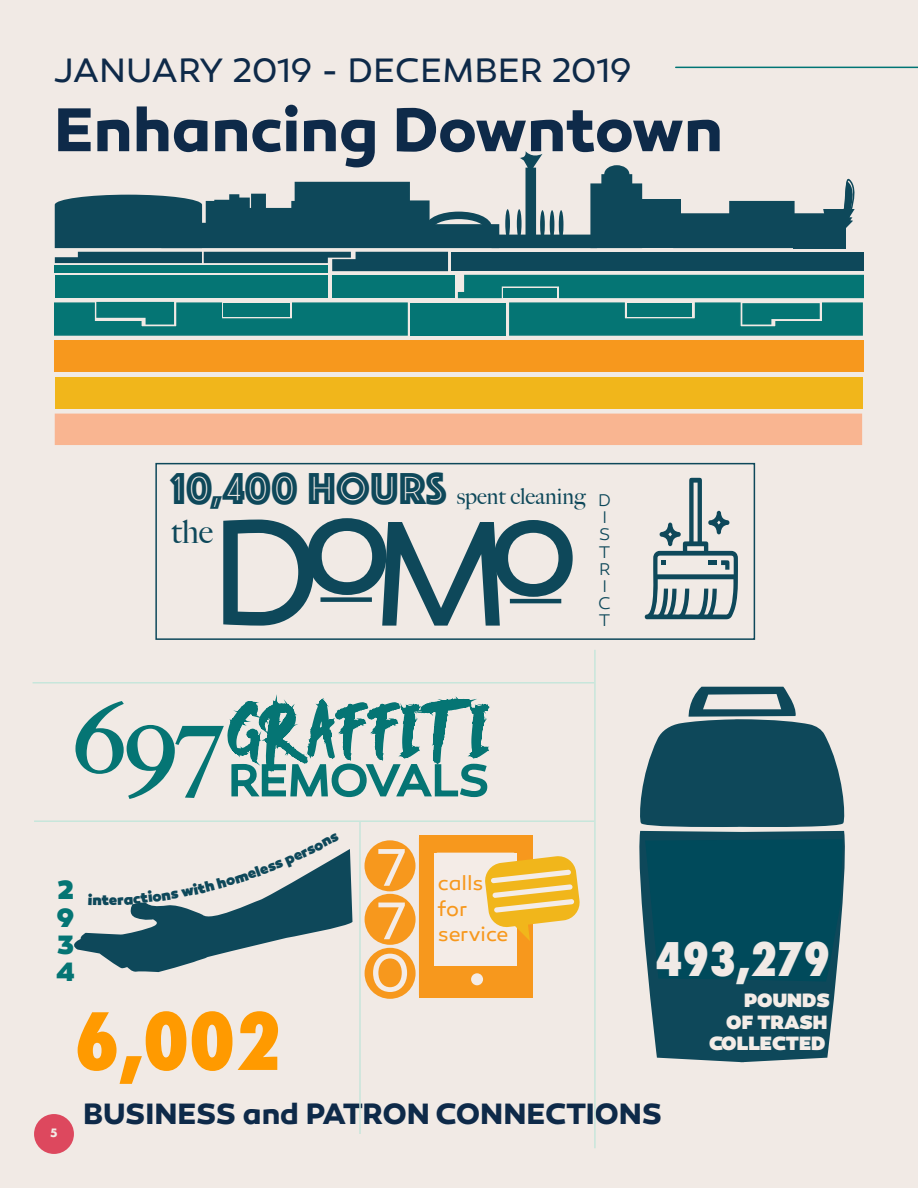
<style>
.page{position:relative;width:918px;height:1188px;background:#f1eae5}
.page>*{position:absolute;margin:0;border:0;box-sizing:border-box;transform-origin:0 0}
.t1{font:152.4px "Canaro";color:#0e485a}
.t2{font:900 82.65px "Canaro";color:#f4ece7}
.t3{font:800 condensed 76.5px "Futura";color:#ff9a00}
.t4{font:700 63px "Canaro";letter-spacing:-.005em;color:#0e2a49}
.t5{font:56.85px "HONGKONG";color:#057574}
.t6{font:54px/52.7px "Canaro";color:#f4ece7;text-align:justify}
.t7{font:800 condensed 45px "Futura";color:#f0eae6}
.t8{font:44.25px "Canaro";letter-spacing:-.005em;color:#057574}
.t9{font:34.5px "Canaro";letter-spacing:-.01em;color:#0e2a49}
.t10{font:500 32.7px "Big Caslon";color:#0e485a}
.t11{font:700 30px "Canaro";letter-spacing:-.005em;color:#0e2a49}
.t12{font:900 27.15px/27.2px "Canaro";color:#057574;text-align:justify}
.t13{font:500 22.35px "Big Caslon";color:#0e485a}
.t14{font:21px/25.2px "Canaro";color:#f7981d}
.t15{font:900 19.65px/21.5px "Canaro";color:#f4ece7;text-align:right}
.t16{font:300 17.25px/17.2px "Canaro";color:#0e485a}
.t17{font:700 11.25px "Futura";color:#f2ece6}
.s1{font-family:"Phosphate Inline";font-weight:400;font-size:46.35px}
</style>
<div class="page">
<div style="left:55px;top:414px;width:807px;height:31px;background:#f9b591"></div>
<div style="left:55px;top:340px;width:809px;height:32px;background:#f7981d"></div>
<div style="left:55px;top:377px;width:808px;height:32px;background:#f1b61b"></div>
<svg style="left:53px;top:151px;width:811px;height:185px;background:#5a8e92"></svg>
<div style="left:320px;top:597px;width:52px;height:5px;background:#0e485a"></div>
<hr style="left:510px;top:599px;width:51px;height:4px;background:#0e485a">
<div style="left:155px;top:463px;width:600px;height:177px;border:2px solid #0e485a"></div>
<svg style="left:645px;top:478px;width:93px;height:141px;background:#b6c0c1"></svg>
<div style="left:364px;top:840px;width:52px;height:51px;background:#f7981d;border-radius:50%"></div>
<div style="left:365px;top:894px;width:51px;height:51px;background:#f7981d;border-radius:50%"></div>
<div style="left:365px;top:948px;width:51px;height:51px;background:#f7981d;border-radius:50%"></div>
<svg style="left:419px;top:835px;width:162px;height:163px;background:#f3c885"></svg>
<div style="left:471px;top:973px;width:12px;height:12px;background:#f4ece7;border-radius:50%"></div>
<hr style="left:676px;top:67px;width:242px;height:1px;background:#007574">
<svg style="left:635px;top:831px;width:214px;height:231px;background:#466f7c"></svg>
<svg style="left:638px;top:687px;width:208px;height:140px;background:#49727e"></svg>
<svg style="left:74px;top:688px;width:416px;height:122px;background:#bed1cc"></svg>
<hr style="left:594px;top:650px;width:2px;height:498px;background:#c7e6db">
<hr style="left:33px;top:682px;width:561px;height:2px;background:#c7e6db">
<hr style="left:34px;top:820px;width:560px;height:2px;background:#c7e6db">
<hr style="left:359px;top:822px;width:2px;height:312px;background:#c7e6db">
<svg style="left:645px;top:839px;width:198px;height:143px;background:#044b5c"></svg>
<div style="left:34px;top:1114px;width:40px;height:40px;background:#dd485e;border-radius:50%"></div>
<svg style="left:68px;top:833px;width:284px;height:139px;background:#a5b3b6"></svg>
<p class="t9" style="left:54px;top:50px;width:579px">JANUARY 2019 - DECEMBER 2019</p>
<p class="t4" style="left:54px;top:90px;width:671px">Enhancing Downtown</p>
<p class="t13" style="left:171px;top:478px;width:416px"><span class="s1">10,400 HOURS</span> spent cleaning</p>
<p class="t10" style="left:171px;top:505px;width:43px">the</p>
<h1 class="t1" style="left:209px;top:468px;width:373px">DoMo</h1>
<p class="t16" style="left:598px;top:492px;width:14px">D<br>I<br>S<br>T<br>R<br>I<br>C</p>
<p class="t16" style="left:599px;top:612px;width:13px">T</p>
<p class="t5" style="left:228px;top:699px;width:263px">graffiti</p>
<p class="t8" style="left:74px;top:754px;width:417px"><sup>697</sup> REMOVALS</p>
<h3 class="t6" style="left:370px;top:842px;width:42px">7<br>7<br>0</h3>
<p class="t14" style="left:438px;top:871px;width:72px">calls for service</p>
<p class="t12" style="left:57px;top:876px;width:20px">2<br>9<br>3<br>4</p>
<h2 class="t2" style="left:669px;top:895px;width:150px">279</h2>
<p class="t7" style="left:655px;top:928px;width:177px">493,279</p>
<p class="t15" style="left:709px;top:990px;width:122px">POUNDS<br>OF TRASH<br>COLLECTED</p>
<p class="t3" style="left:74px;top:989px;width:209px">6,002</p>
<p class="t11" style="left:83px;top:1095px;width:580px">BUSINESS and PATRON CONNECTIONS</p>
<p class="t17" style="left:50px;top:1125px;width:9px">5</p>
</div>
